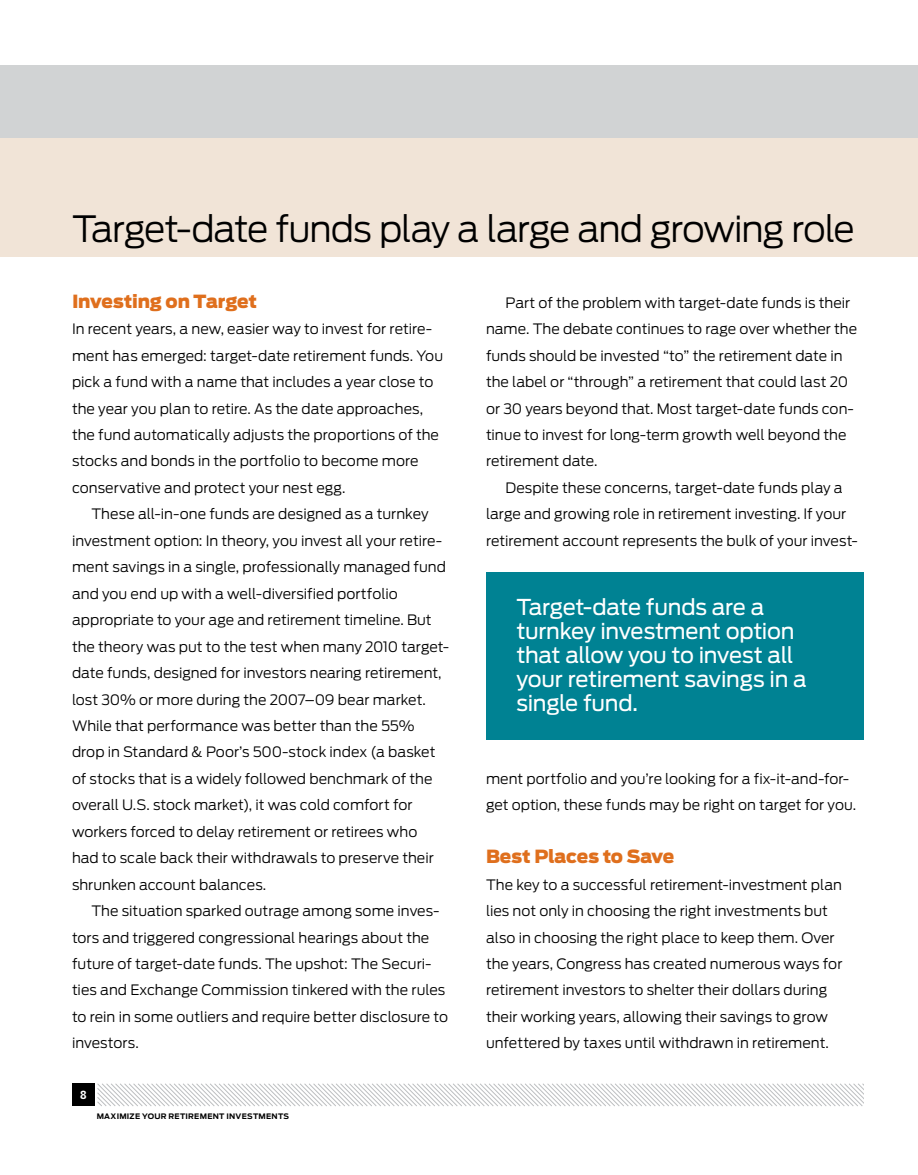
<style>
.page{position:relative;width:918px;height:1175px;background:#fff}
.page>*{position:absolute;margin:0;border:0;box-sizing:border-box;transform-origin:0 0}
.t1{font:300 36px "Antenna";letter-spacing:-.035em;color:#000}
.t2{font:21.75px/24px "Antenna";color:#fff}
.t3{font:900 18px "Antenna";letter-spacing:-.01em;color:#df6f1d}
.t4{font:300 14.25px/26.4px "Antenna";letter-spacing:-.005em;color:#000}
.t5{font:10.5px "Retina Micro D10";color:#fff}
.t6{font:700 7.5px "Antenna";letter-spacing:.04em;color:#000}
</style>
<div class="page">
<div style="left:72px;top:1083px;width:23px;height:23px;background:#000"></div>
<svg style="left:97px;top:1083px;width:767px;height:24px"></svg>
<div style="left:0;top:66px;width:918px;height:72px;background:#d1d3d4"></div>
<div style="left:0;top:138px;width:918px;height:118px;background:#f1e4d7"></div>
<div style="left:486px;top:572px;width:378px;height:168px;background:#008293"></div>
<h1 class="t1" style="left:72px;top:208px;width:784px">Target-date funds play a large and growing role</h1>
<p class="t3" style="left:72px;top:290px;width:187px">Investing on Target</p>
<p class="t4" style="left:72px;top:316px;width:373px">In recent years, a new, easier way to invest for retire&shy;ment has emerged: target-date retirement funds. You pick a fund with a name that includes a year close to the year you plan to retire. As the date approaches, the fund automatically adjusts the proportions of the stocks and bonds in the portfolio to become more conservative and protect your nest egg.</p>
<p class="t4" style="left:72px;top:501px;width:379px;text-indent:19px">These all-in-one funds are designed as a turnkey investment option: In theory, you invest all your retire&shy;ment savings in a single, professionally managed fund and you end up with a well-diversified portfolio appropriate to your age and retirement timeline. But the theory was put to the test when many 2010 target&shy;date funds, designed for investors nearing retirement, lost 30% or more during the 2007–09 bear market.<br>While that performance was better than the 55% drop in Standard &amp; Poor’s 500-stock index (a basket of stocks that is a widely followed benchmark of the overall U.S. stock market), it was cold comfort for workers forced to delay retirement or retirees who<br>had to scale back their withdrawals to preserve their shrunken account balances.</p>
<p class="t4" style="left:72px;top:897px;width:378px;text-indent:19px">The situation sparked outrage among some inves&shy;tors and triggered congressional hearings about the future of target-date funds. The upshot: The Securi&shy;ties and Exchange Commission tinkered with the rules to rein in some outliers and require better disclosure to investors.</p>
<p class="t5" style="left:80px;top:1088px;width:8px">8</p>
<p class="t6" style="left:97px;top:1111px;width:194px">MAXIMIZE YOUR RETIREMENT I NVESTMENTS</p>
<p class="t4" style="left:486px;top:289px;width:373px;text-indent:19px">Part of the problem with target-date funds is their name. The debate continues to rage over whether the funds should be invested “to” the retirement date in the label or “through” a retirement that could last 20 or 30 years beyond that. Most target-date funds con&shy;tinue to invest for long-term growth well beyond the retirement date.</p>
<p class="t4" style="left:486px;top:474px;width:374px;text-indent:19px">Despite these concerns, target-date funds play a large and growing role in retirement investing. If your retirement account represents the bulk of your invest-</p>
<h2 class="t2" style="left:516px;top:595px;width:292px">Target-date funds are a turnkey investment option that allow you to invest all your retirement savings in a single fund.</h2>
<p class="t4" style="left:486px;top:765px;width:372px">ment portfolio and you’re looking for a fix-it-and-for&shy;get option, these funds may be right on target for you.</p>
<p class="t3" style="left:486px;top:846px;width:190px">Best Places to Save</p>
<p class="t4" style="left:486px;top:871px;width:358px">The key to a successful retirement-investment plan lies not only in choosing the right investments but also in choosing the right place to keep them. Over the years, Congress has created numerous ways for retirement investors to shelter their dollars during their working years, allowing their savings to grow unfettered by taxes until withdrawn in retirement.</p>
</div>
